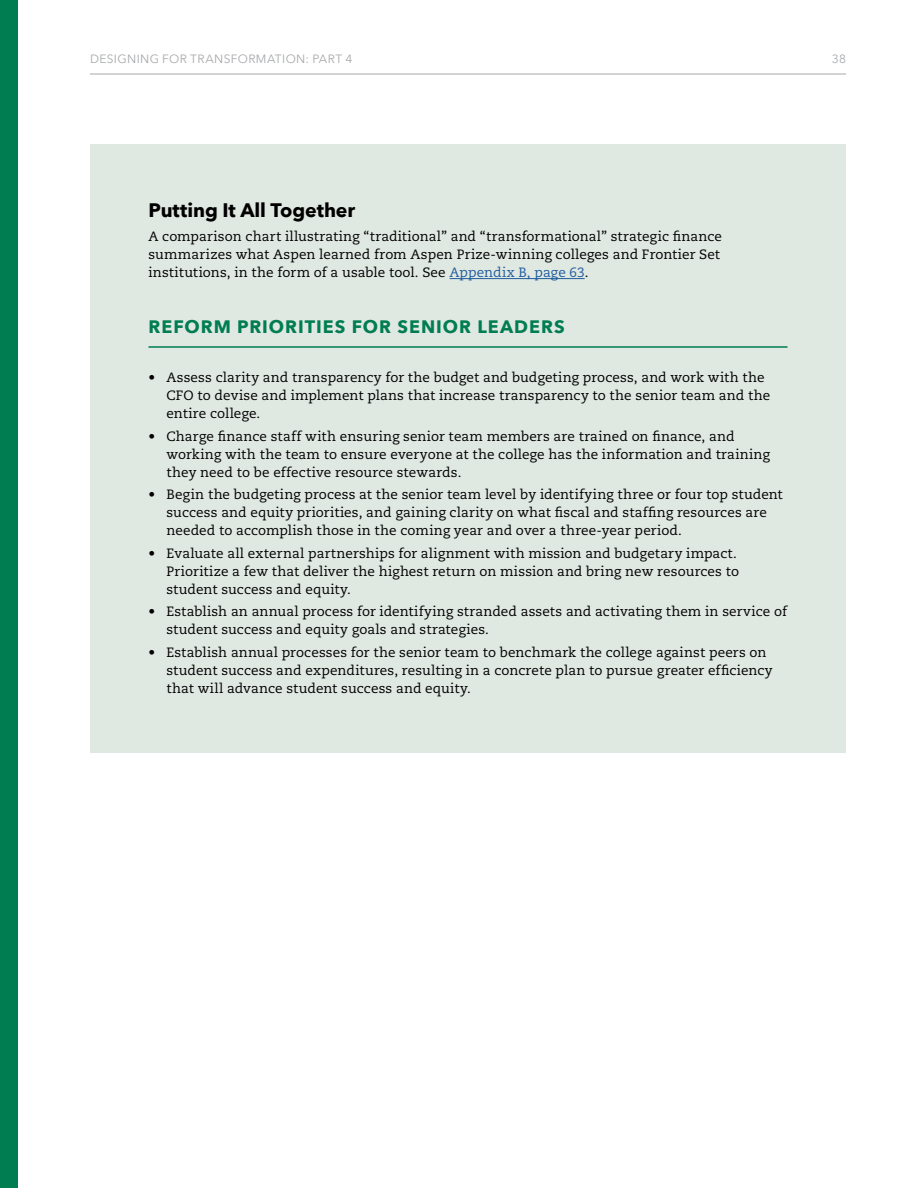
<style>
.page{position:relative;width:918px;height:1188px;background:#fff}
.page>*{position:absolute;margin:0;border:0;box-sizing:border-box;transform-origin:0 0}
.t1{font:700 19.5px "Avenir Next LT Pro";letter-spacing:-.01em;color:#000}
.t2{font:700 18px "Avenir Next LT Pro";letter-spacing:.055em;color:#007d51}
.t3{font:13.5px/18px "Caecilia LT Pro 55 Roman";letter-spacing:.01em;color:#000}
.t4{font:12px "Avenir Next LT Pro";letter-spacing:.03em;color:#a7a9ac}
.s1{color:#215e9e}
</style>
<div class="page">
<div style="left:0;top:0;width:18px;height:1188px;background:#007d51"></div>
<hr style="left:90px;top:74px;width:756px;height:1px;background:#a7a9ac">
<div style="left:90px;top:144px;width:756px;height:608px;background:#e0e8e2"></div>
<hr style="left:450px;top:278px;width:135px;height:1px;background:#215e9e">
<hr style="left:148px;top:346px;width:640px;height:2px;background:#007d51">
<p class="t4" style="left:90px;top:52px;width:264px">DESIGNING FOR TRANSFORMATION: PART 4</p>
<p class="t4" style="left:832px;top:52px;width:16px">38</p>
<h1 class="t1" style="left:148px;top:198px;width:208px">Putting It All Together</h1>
<p class="t3" style="left:148px;top:227px;width:575px">A comparison chart illustrating “traditional” and “transformational” strategic finance summarizes what Aspen learned from Aspen Prize-winning colleges and Frontier Set institutions, in the form of a usable tool. See <span class="s1">Appendix B, page 63</span>.</p>
<h2 class="t2" style="left:148px;top:315px;width:418px">REFORM PRIORITIES FOR SENIOR LEADERS</h2>
<p class="t3" style="left:166px;top:368px;width:605px;text-indent:-18px">• Assess clarity and transparency for the budget and budgeting process, and work with the<br>CFO to devise and implement plans that increase transparency to the senior team and the entire college.</p>
<p class="t3" style="left:166px;top:427px;width:605px;text-indent:-18px">• Charge finance staff with ensuring senior team members are trained on finance, and working with the team to ensure everyone at the college has the information and training they need to be effective resource stewards.</p>
<p class="t3" style="left:166px;top:485px;width:618px;text-indent:-18px">• Begin the budgeting process at the senior team level by identifying three or four top student success and equity priorities, and gaining clarity on what fiscal and staffing resources are needed to accomplish those in the coming year and over a three-year period.</p>
<p class="t3" style="left:166px;top:544px;width:574px;text-indent:-18px">• Evaluate all external partnerships for alignment with mission and budgetary impact.<br>Prioritize a few that deliver the highest return on mission and bring new resources to student success and equity.</p>
<p class="t3" style="left:166px;top:602px;width:622px;text-indent:-18px">• Establish an annual process for identifying stranded assets and activating them in service of student success and equity goals and strategies.</p>
<p class="t3" style="left:166px;top:643px;width:608px;text-indent:-18px">• Establish annual processes for the senior team to benchmark the college against peers on student success and expenditures, resulting in a concrete plan to pursue greater efficiency that will advance student success and equity.</p>
</div>
